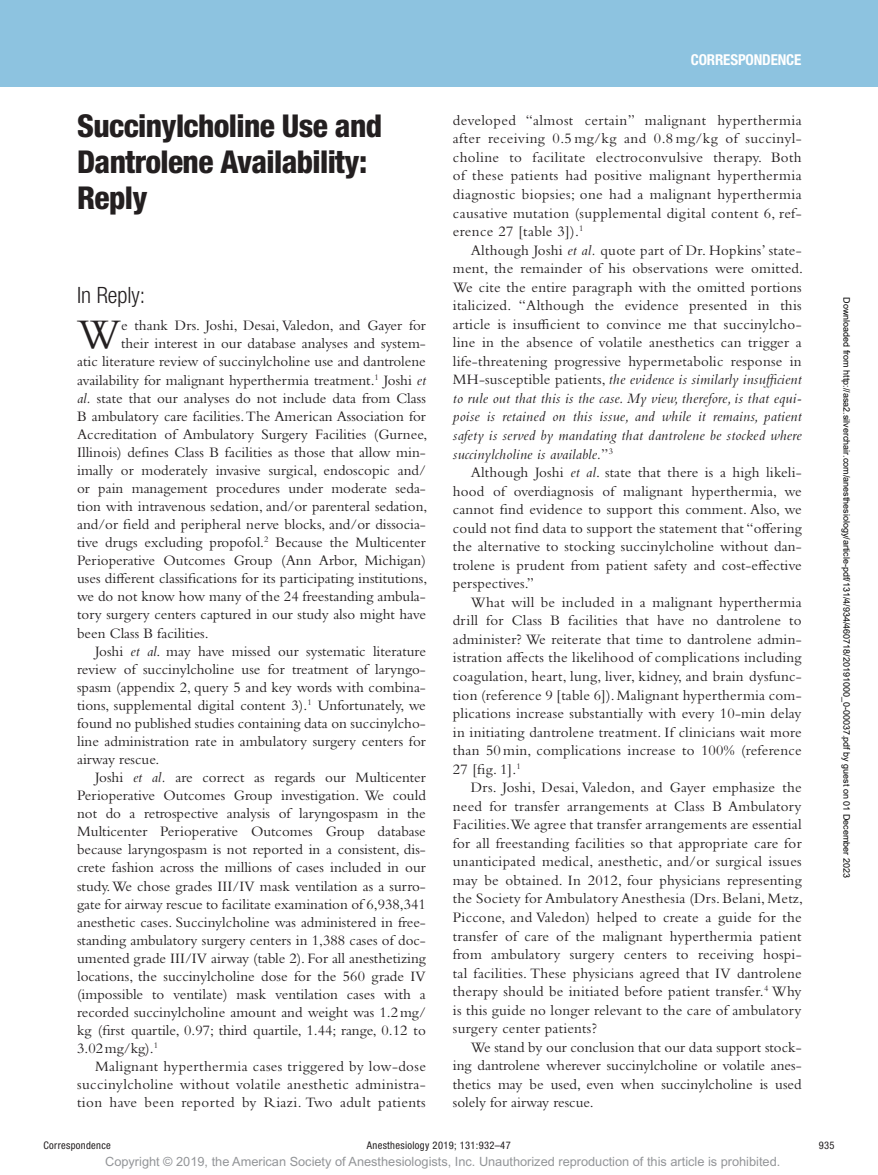
<style>
.page{position:relative;width:878px;height:1175px;background:#fff}
.page>*{position:absolute;margin:0;border:0;box-sizing:border-box;transform-origin:0 0}
.t1{font:43.95px "Bembo Std";color:#231f20}
.t2{font:800 condensed 31.5px/36px "Helvetica Neue LT Std";letter-spacing:-.02em;color:#231f20}
.t3{font:300 condensed 22.5px "Helvetica Neue LT Std";color:#231f20}
.t4{font:15px/18.6px "Bembo Std";color:#231f20;text-align:justify}
.t5{font:15px "Bembo Std";letter-spacing:.025em;color:#231f20}
.t6{font:700 condensed 15px "Helvetica Neue LT Std";letter-spacing:-.01em;color:#fff}
.t7{font:12.75px "Arial MT Std";color:#939598}
.t8{font:condensed 10.5px "Helvetica Neue LT Std";letter-spacing:.03em;color:#231f20}
.t9{font:9px "Arial";color:#000}
.s1{font-style:italic}
</style>
<div class="page">
<div style="left:0;top:0;width:878px;height:86px;background:#8dc3e0"></div>
<h2 class="t2" style="left:77px;top:108px;width:306px">Succinylcholine Use and<br>Dantrolene Availability:<br>Reply</h2>
<h3 class="t3" style="left:77px;top:282px;width:70px">In Reply:</h3>
<h1 class="t1" style="left:77px;top:309px;width:45px">W</h1>
<p class="t4" style="left:121px;top:316px;width:306px">e thank Drs. Joshi, Desai, Valedon, and Gayer for</p>
<p class="t4" style="left:121px;top:334px;width:306px">their interest in our database analyses and system-</p>
<p class="t4" style="left:77px;top:352px;width:350px">atic literature review of succinylcholine use and dantrolene</p>
<p class="t4" style="left:77px;top:370px;width:350px">availability for malignant hyperthermia treatment.<sup>1</sup> Joshi <span class="s1">et</span></p>
<p class="t4" style="left:77px;top:388px;width:350px"><span class="s1">al.</span> state that our analyses do not include data from Class</p>
<p class="t4" style="left:77px;top:406px;width:350px">B ambulatory care facilities. The American Association for</p>
<p class="t4" style="left:77px;top:424px;width:352px">Accreditation of Ambulatory Surgery Facilities (Gurnee,</p>
<p class="t4" style="left:77px;top:442px;width:350px">Illinois) defines Class B facilities as those that allow min-</p>
<p class="t4" style="left:77px;top:460px;width:350px">imally or moderately invasive surgical, endoscopic and/</p>
<p class="t4" style="left:77px;top:478px;width:350px">or pain management procedures under moderate seda-</p>
<p class="t4" style="left:77px;top:497px;width:352px">tion with intravenous sedation, and/or parenteral sedation,</p>
<p class="t4" style="left:77px;top:515px;width:350px">and/or field and peripheral nerve blocks, and/or dissocia-</p>
<p class="t4" style="left:77px;top:533px;width:350px">tive drugs excluding propofol.<sup>2</sup> Because the Multicenter</p>
<p class="t4" style="left:77px;top:551px;width:350px">Perioperative Outcomes Group (Ann Arbor, Michigan)</p>
<p class="t4" style="left:77px;top:569px;width:352px">uses different classifications for its participating institutions,</p>
<p class="t4" style="left:77px;top:587px;width:350px">we do not know how many of the 24 freestanding ambula-</p>
<p class="t4" style="left:77px;top:605px;width:350px">tory surgery centers captured in our study also might have</p>
<p class="t4" style="left:77px;top:623px;width:133px">been Class B facilities.</p>
<p class="t4" style="left:95px;top:641px;width:332px">Joshi <span class="s1">et al</span>. may have missed our systematic literature</p>
<p class="t4" style="left:77px;top:659px;width:350px">review of succinylcholine use for treatment of laryngo-</p>
<p class="t4" style="left:77px;top:677px;width:350px">spasm (appendix 2, query 5 and key words with combina-</p>
<p class="t4" style="left:77px;top:695px;width:350px">tions, supplemental digital content 3).<sup>1</sup> Unfortunately, we</p>
<p class="t4" style="left:77px;top:713px;width:350px">found no published studies containing data on succinylcho-</p>
<p class="t4" style="left:77px;top:731px;width:350px">line administration rate in ambulatory surgery centers for</p>
<p class="t4" style="left:77px;top:749px;width:84px">airway rescue.</p>
<p class="t4" style="left:95px;top:768px;width:332px">Joshi <span class="s1">et al.</span> are correct as regards our Multicenter</p>
<p class="t4" style="left:77px;top:786px;width:350px">Perioperative Outcomes Group investigation. We could</p>
<p class="t4" style="left:77px;top:804px;width:350px">not do a retrospective analysis of laryngospasm in the</p>
<p class="t4" style="left:77px;top:822px;width:350px">Multicenter Perioperative Outcomes Group database</p>
<p class="t4" style="left:77px;top:840px;width:350px">because laryngospasm is not reported in a consistent, dis-</p>
<p class="t4" style="left:77px;top:858px;width:350px">crete fashion across the millions of cases included in our</p>
<p class="t4" style="left:77px;top:876px;width:350px">study. We chose grades III/IV mask ventilation as a surro-</p>
<p class="t4" style="left:77px;top:894px;width:350px">gate for airway rescue to facilitate examination of 6,938,341</p>
<p class="t4" style="left:77px;top:912px;width:350px">anesthetic cases. Succinylcholine was administered in free-</p>
<p class="t4" style="left:77px;top:930px;width:350px">standing ambulatory surgery centers in 1,388 cases of doc-</p>
<p class="t4" style="left:77px;top:948px;width:350px">umented grade III/IV airway (table 2). For all anesthetizing</p>
<p class="t4" style="left:77px;top:966px;width:350px">locations, the succinylcholine dose for the 560 grade IV</p>
<p class="t4" style="left:77px;top:984px;width:350px">(impossible to ventilate) mask ventilation cases with a</p>
<p class="t4" style="left:77px;top:1002px;width:350px">recorded succinylcholine amount and weight was 1.2mg/</p>
<p class="t4" style="left:77px;top:1020px;width:350px">kg (first quartile, 0.97; third quartile, 1.44; range, 0.12 to</p>
<p class="t4" style="left:77px;top:1038px;width:82px">3.02mg/kg).<sup>1</sup></p>
<p class="t5" style="left:95px;top:1057px;width:332px">Malignant hyperthermia cases triggered by low-dose</p>
<p class="t5" style="left:77px;top:1075px;width:350px">succinylcholine without volatile anesthetic administra-</p>
<p class="t5" style="left:77px;top:1094px;width:350px">tion have been reported by Riazi. Two adult patients</p>
<p class="t6" style="left:690px;top:51px;width:112px">CORRESPONDENCE</p>
<p class="t4" style="left:453px;top:111px;width:350px">developed “almost certain” malignant hyperthermia after receiving 0.5 mg/kg and 0.8 mg/kg of succinyl&shy;choline to facilitate electroconvulsive therapy. Both of these patients had positive malignant hyperthermia diagnostic biopsies; one had a malignant hyperthermia causative mutation (supplemental digital content 6, ref&shy;erence 27 [table 3]).<sup>1</sup></p>
<p class="t4" style="left:453px;top:240px;width:352px;text-indent:18px">Although Joshi <span class="s1">et al.</span> quote part of Dr. Hopkins’ state&shy;ment, the remainder of his observations were omitted.<br>We cite the entire paragraph with the omitted portions italicized. “Although the evidence presented in this article is insufficient to convince me that succinylcho&shy;line in the absence of volatile anesthetics can trigger a life-threatening progressive hypermetabolic response in MH-susceptible patients, <span class="s1">the evidence is similarly insufficient to rule out that this is the case. My view, therefore, is that equi&shy;poise is retained on this issue, and while it remains, patient safety is served by mandating that dantrolene be stocked where succinylcholine is available.</span>”<sup>3</sup></p>
<p class="t4" style="left:453px;top:463px;width:350px;text-indent:18px">Although Joshi <span class="s1">et al</span>. state that there is a high likeli&shy;hood of overdiagnosis of malignant hyperthermia, we cannot find evidence to support this comment. Also, we could not find data to support the statement that “offering the alternative to stocking succinylcholine without dan&shy;trolene is prudent from patient safety and cost-effective perspectives.”</p>
<p class="t4" style="left:453px;top:592px;width:350px;text-indent:18px">What will be included in a malignant hyperthermia drill for Class B facilities that have no dantrolene to administer? We reiterate that time to dantrolene admin&shy;istration affects the likelihood of complications including coagulation, heart, lung, liver, kidney, and brain dysfunc&shy;tion (reference 9 [table 6]). Malignant hyperthermia com&shy;plications increase substantially with every 10-min delay in initiating dantrolene treatment. If clinicians wait more than 50min, complications increase to 100% (reference 27 [fig. 1].<sup>1</sup></p>
<p class="t4" style="left:453px;top:778px;width:352px;text-indent:18px">Drs. Joshi, Desai, Valedon, and Gayer emphasize the need for transfer arrangements at Class B Ambulatory Facilities. We agree that transfer arrangements are essential for all freestanding facilities so that appropriate care for unanticipated medical, anesthetic, and/or surgical issues may be obtained. In 2012, four physicians representing the Society for Ambulatory Anesthesia (Drs. Belani, Metz, Piccone, and Valedon) helped to create a guide for the transfer of care of the malignant hyperthermia patient from ambulatory surgery centers to receiving hospi&shy;tal facilities. These physicians agreed that IV dantrolene therapy should be initiated before patient transfer.<sup>4</sup> Why is this guide no longer relevant to the care of ambulatory surgery center patients?</p>
<p class="t4" style="left:453px;top:1037px;width:350px;text-indent:18px">We stand by our conclusion that our data support stock&shy;ing dantrolene wherever succinylcholine or volatile anes&shy;thetics may be used, even when succinylcholine is used solely for airway rescue.</p>
<p class="t9" style="left:850px;top:297px;width:582px;rotate:90deg">Downloaded from http://asa2.silverchair.com/anesthesiology/article-pdf/131/4/934/460718/20191000_0-00037.pdf by guest on 01 December 2023</p>
<p class="t8" style="left:44px;top:1139px;width:69px">Correspondence</p>
<p class="t8" style="left:367px;top:1139px;width:145px">Anesthesiology 2019; 131:932–47</p>
<p class="t8" style="left:818px;top:1139px;width:17px">935</p>
<p class="t7" style="left:105px;top:1154px;width:676px">Copyright © 2019, the American Society of Anesthesiologists, Inc. Unauthorized reproduction of this article is prohibited.</p>
</div>
